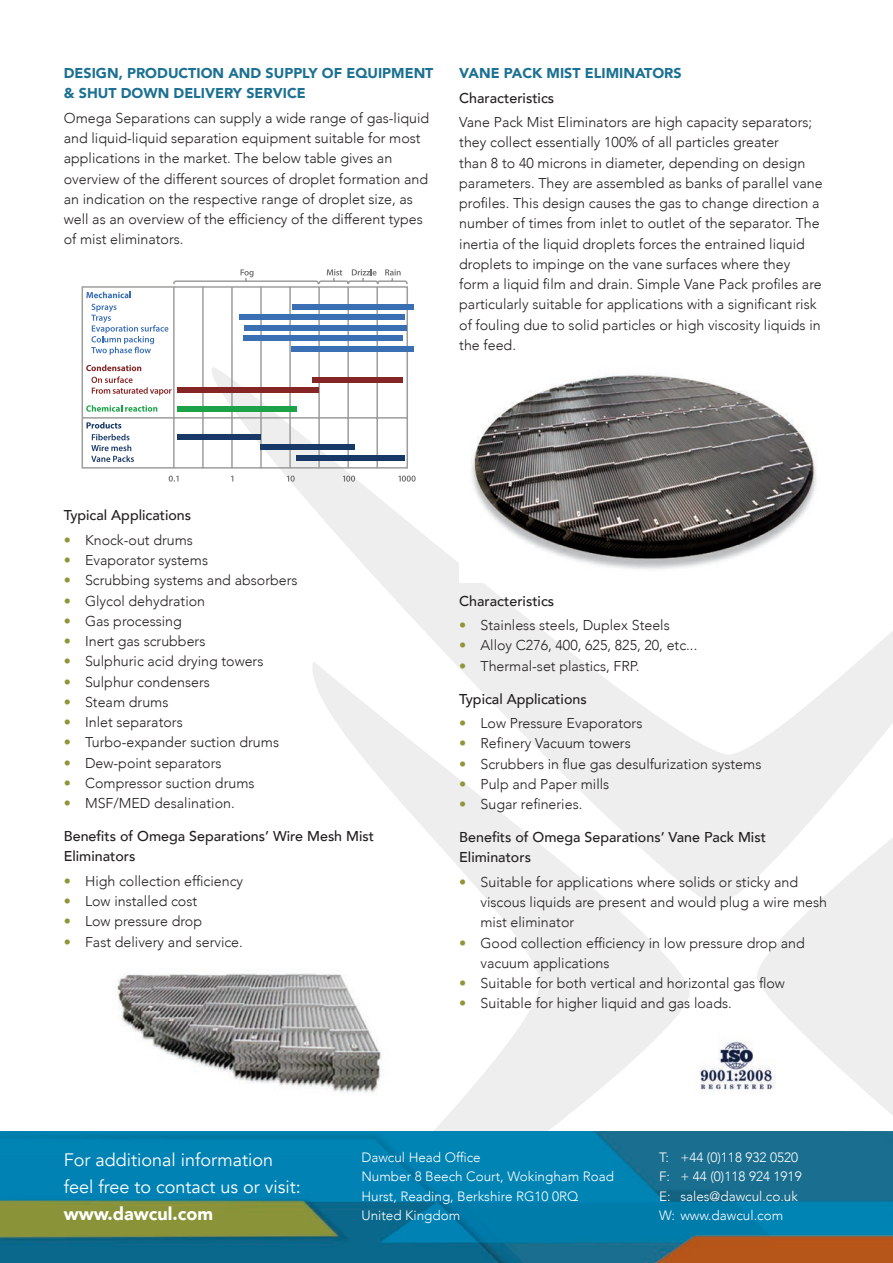
<style>
.page{position:relative;width:893px;height:1263px;background:#fff}
.page>*{position:absolute;margin:0;border:0;box-sizing:border-box;transform-origin:0 0}
.t1{font:18px/27px "Avenir";color:#fff}
.t2{font:900 18px "Avenir";color:#fff}
.t3{font:300 14.25px/20.2px "Avenir";color:#231f20}
.t4{font:500 14.25px/20.2px "Avenir";color:#231f20}
.t5{font:900 14.25px/20.2px "Avenir";color:#1c7193}
.t6{font:300 13.5px/19.5px "Avenir";color:#fff}
.s1{color:#909637}
</style>
<div class="page">
<svg style="left:232px;top:470px;width:660px;height:434px"></svg>
<svg style="left:753px;top:652px;width:139px;height:463px;fill:#eeeeef"></svg>
<svg style="left:296px;top:661px;width:397px;height:470px"></svg>
<img style="left:0;top:1131px;width:892px;height:132px">
<svg style="left:82px;top:286px;width:326px;height:184px"></svg>
<div style="left:293px;top:304px;width:121px;height:6px;background:#3b6fb4"></div>
<div style="left:239px;top:314px;width:165px;height:6px;background:#3b6fb4"></div>
<div style="left:244px;top:326px;width:163px;height:5px;background:#3b6fb4"></div>
<div style="left:244px;top:335px;width:159px;height:6px;background:#3b6fb4"></div>
<div style="left:291px;top:346px;width:122px;height:6px;background:#3b6fb4"></div>
<div style="left:313px;top:377px;width:90px;height:6px;background:#852525"></div>
<div style="left:177px;top:387px;width:141px;height:6px;background:#852525"></div>
<div style="left:177px;top:406px;width:120px;height:6px;background:#1ca349"></div>
<div style="left:177px;top:434px;width:83px;height:6px;background:#183867"></div>
<div style="left:260px;top:444px;width:95px;height:6px;background:#183867"></div>
<div style="left:296px;top:455px;width:108px;height:5px;background:#183867"></div>
<svg style="left:86px;top:292px;width:45px;height:6px"></svg>
<svg style="left:91px;top:304px;width:77px;height:51px"></svg>
<svg style="left:87px;top:422px;width:47px;height:40px"></svg>
<svg style="left:169px;top:476px;width:9px;height:6px"></svg>
<svg style="left:287px;top:476px;width:8px;height:6px"></svg>
<svg style="left:343px;top:476px;width:12px;height:6px"></svg>
<svg style="left:398px;top:476px;width:18px;height:6px"></svg>
<svg style="left:86px;top:405px;width:71px;height:7px"></svg>
<svg style="left:86px;top:365px;width:86px;height:30px"></svg>
<svg style="left:173px;top:269px;width:235px;height:16px"></svg>
<img style="left:117px;top:959px;width:291px;height:152px">
<img style="left:459px;top:374px;width:370px;height:209px">
<img style="left:700px;top:1036px;width:75px;height:57px">
<p class="t5" style="left:64px;top:63px;width:371px">DESIGN, PRODUCTION AND SUPPLY OF EQUIPMENT &amp; SHUT DOWN DELIVERY SERVICE</p>
<p class="t3" style="left:64px;top:108px;width:367px">Omega Separations can supply a wide range of gas-liquid and liquid-liquid separation equipment suitable for most applications in the market. The below table gives an overview of the different sources of droplet formation and an indication on the respective range of droplet size, as well as an overview of the efficiency of the different types of mist eliminators.</p>
<p class="t5" style="left:459px;top:63px;width:224px">VANE PACK MIST ELIMINATORS</p>
<p class="t4" style="left:459px;top:88px;width:96px">Characteristics</p>
<p class="t3" style="left:459px;top:112px;width:365px">Vane Pack Mist Eliminators are high capacity separators; they collect essentially 100% of all particles greater<br>than 8 to 40 microns in diameter, depending on design parameters. They are assembled as banks of parallel vane profiles. This design causes the gas to change direction a number of times from inlet to outlet of the separator. The inertia of the liquid droplets forces the entrained liquid droplets to impinge on the vane surfaces where they form a liquid film and drain. Simple Vane Pack profiles are particularly suitable for applications with a significant risk of fouling due to solid particles or high viscosity liquids in the feed.</p>
<p class="t4" style="left:64px;top:506px;width:129px">Typical Applications</p>
<p class="t3" style="left:64px;top:530px;width:131px"><span class="s1">•</span> Knock-out drums</p>
<p class="t3" style="left:64px;top:550px;width:146px"><span class="s1">•</span> Evaporator systems</p>
<p class="t3" style="left:64px;top:571px;width:235px"><span class="s1">•</span> Scrubbing systems and absorbers</p>
<p class="t3" style="left:64px;top:591px;width:143px"><span class="s1">•</span> Glycol dehydration</p>
<p class="t3" style="left:64px;top:611px;width:120px"><span class="s1">•</span> Gas processing</p>
<p class="t3" style="left:64px;top:631px;width:143px"><span class="s1">•</span> Inert gas scrubbers</p>
<p class="t3" style="left:64px;top:652px;width:201px"><span class="s1">•</span> Sulphuric acid drying towers</p>
<p class="t3" style="left:64px;top:672px;width:148px"><span class="s1">•</span> Sulphur condensers</p>
<p class="t3" style="left:64px;top:692px;width:106px"><span class="s1">•</span> Steam drums</p>
<p class="t3" style="left:64px;top:712px;width:120px"><span class="s1">•</span> Inlet separators</p>
<p class="t3" style="left:64px;top:733px;width:217px"><span class="s1">•</span> Turbo-expander suction drums</p>
<p class="t3" style="left:64px;top:753px;width:159px"><span class="s1">•</span> Dew-point separators</p>
<p class="t3" style="left:64px;top:773px;width:192px"><span class="s1">•</span> Compressor suction drums</p>
<p class="t3" style="left:64px;top:793px;width:172px"><span class="s1">•</span> MSF/MED desalination.</p>
<p class="t4" style="left:64px;top:826px;width:312px">Benefits of Omega Separations’ Wire Mesh Mist<br>Eliminators</p>
<p class="t3" style="left:64px;top:871px;width:181px"><span class="s1">•</span> High collection efficiency</p>
<p class="t3" style="left:64px;top:891px;width:135px"><span class="s1">•</span> Low installed cost</p>
<p class="t3" style="left:64px;top:912px;width:140px"><span class="s1">•</span> Low pressure drop</p>
<p class="t3" style="left:64px;top:932px;width:181px"><span class="s1">•</span> Fast delivery and service.</p>
<p class="t4" style="left:459px;top:591px;width:96px">Characteristics</p>
<p class="t3" style="left:459px;top:615px;width:212px"><span class="s1">•</span> Stainless steels, Duplex Steels</p>
<p class="t3" style="left:459px;top:636px;width:240px"><span class="s1">•</span> Alloy C276, 400, 625, 825, 20, etc...</p>
<p class="t3" style="left:459px;top:656px;width:182px"><span class="s1">•</span> Thermal-set plastics, FRP.</p>
<p class="t4" style="left:459px;top:689px;width:129px">Typical Applications</p>
<p class="t3" style="left:459px;top:713px;width:185px"><span class="s1">•</span> Low Pressure Evaporators</p>
<p class="t3" style="left:459px;top:734px;width:173px"><span class="s1">•</span> Refinery Vacuum towers</p>
<p class="t3" style="left:459px;top:754px;width:304px"><span class="s1">•</span> Scrubbers in flue gas desulfurization systems</p>
<p class="t3" style="left:459px;top:774px;width:152px"><span class="s1">•</span> Pulp and Paper mills</p>
<p class="t3" style="left:459px;top:794px;width:125px"><span class="s1">•</span> Sugar refineries.</p>
<p class="t4" style="left:459px;top:827px;width:308px">Benefits of Omega Separations’ Vane Pack Mist<br>Eliminators</p>
<p class="t3" style="left:480px;top:872px;width:348px;text-indent:-21px"><span class="s1">•</span> Suitable for applications where solids or sticky and viscous liquids are present and would plug a wire mesh mist eliminator</p>
<p class="t3" style="left:480px;top:933px;width:326px;text-indent:-21px"><span class="s1">•</span> Good collection efficiency in low pressure drop and vacuum applications</p>
<p class="t3" style="left:459px;top:973px;width:327px"><span class="s1">•</span> Suitable for both vertical and horizontal gas flow</p>
<p class="t3" style="left:459px;top:994px;width:274px"><span class="s1">•</span> Suitable for higher liquid and gas loads.</p>
<p class="t1" style="left:64px;top:1147px;width:238px">For additional information feel free to contact us or visit:</p>
<p class="t2" style="left:64px;top:1202px;width:151px">www.dawcul.com</p>
<p class="t6" style="left:361px;top:1148px;width:254px">Dawcul Head Office<br>Number 8 Beech Court, Wokingham Road<br>Hurst, Reading, Berkshire RG10 0RQ<br>United Kingdom</p>
<p class="t6" style="left:659px;top:1148px;width:144px">T: +44 (0)118 932 0520<br>F: + 44 (0)118 924 1919<br>E: sales@dawcul.co.uk<br>W: www.dawcul.com</p>
</div>
